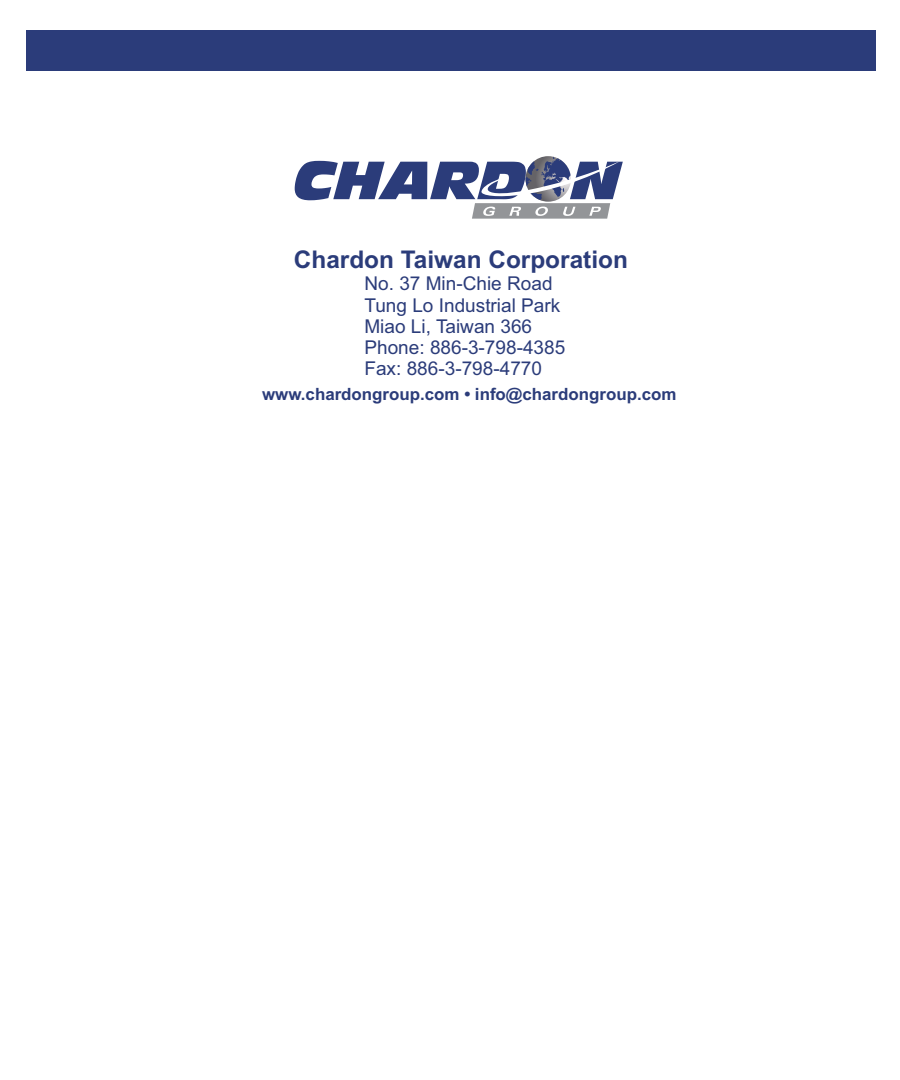
<style>
.page{position:relative;width:900px;height:1080px;background:#fff}
.page>*{position:absolute;margin:0;border:0;box-sizing:border-box;transform-origin:0 0}
.t1{font:700 24.4px "Arial";color:#2b3c7a}
.t2{font:19px/21.2px "Arial";color:#2b3c7a}
.t3{font:700 16.9px "Arial";color:#2b3c7a}
</style>
<div class="page">
<svg style="left:295px;top:157px;width:328px;height:62px"></svg>
<div style="left:26px;top:30px;width:850px;height:40px;background:#2b3c7a"></div>
<p class="t1" style="left:294px;top:250px;width:336px">Chardon Taiwan Corporation</p>
<p class="t2" style="left:364px;top:275px;width:202px">No. 37 Min-Chie Road<br>Tung Lo Industrial Park<br>Miao Li, Taiwan 366<br>Phone: 886-3-798-4385<br>Fax: 886-3-798-4770</p>
<p class="t3" style="left:262px;top:388px;width:416px">www.chardongroup.com • info@chardongroup.com</p>
</div>
